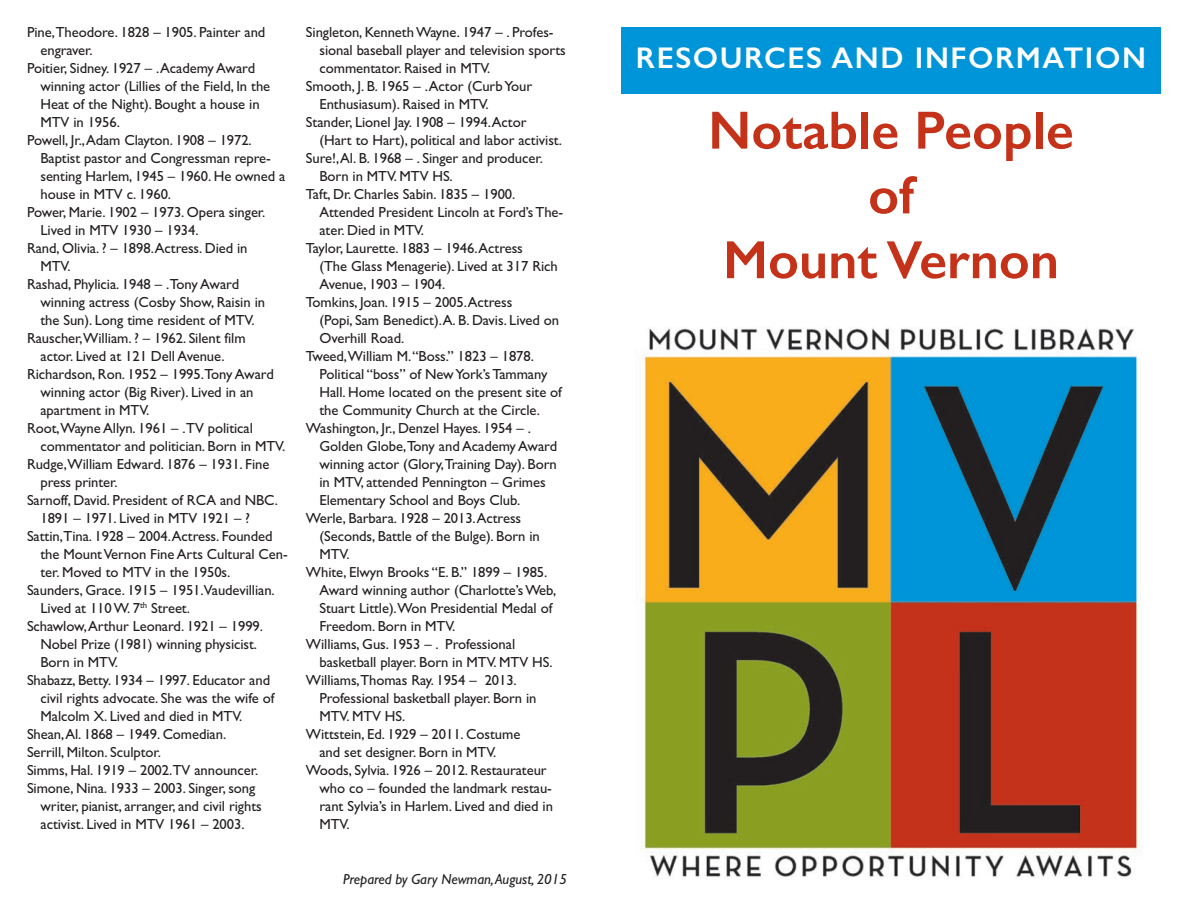
<style>
.page{position:relative;width:1188px;height:918px;background:#fff}
.page>*{position:absolute;margin:0;border:0;box-sizing:border-box;transform-origin:0 0}
.t1{font:600 54px/64.8px "Gill Sans";color:#c5321a;text-align:center}
.t2{font:600 30px "Gill Sans";letter-spacing:.05em;color:#fff}
.t3{font:14.7px "Gill Sans";letter-spacing:-.005em;color:#231f20}
.t4{font:italic 14.7px "Gill Sans";letter-spacing:-.005em;color:#231f20}
</style>
<div class="page">
<img style="left:638px;top:327px;width:504px;height:552px">
<div style="left:621px;top:27px;width:540px;height:67px;background:#0095d9"></div>
<p class="t3" style="left:27px;top:23px;width:240px">Pine,Theodore. 1828 – 1905. Painter and</p>
<p class="t3" style="left:40px;top:41px;width:54px">engraver.</p>
<p class="t3" style="left:27px;top:59px;width:230px">Poitier, Sidney. 1927 – . Academy Award</p>
<p class="t3" style="left:40px;top:77px;width:231px">winning actor (Lillies of the Field, In the</p>
<p class="t3" style="left:40px;top:95px;width:221px">Heat of the Night). Bought a house in</p>
<p class="t3" style="left:40px;top:113px;width:81px">MTV in 1956.</p>
<p class="t3" style="left:27px;top:131px;width:226px">Powell, Jr., Adam Clayton. 1908 – 1972.</p>
<p class="t3" style="left:40px;top:149px;width:232px">Baptist pastor and Congressman repre-</p>
<p class="t3" style="left:40px;top:167px;width:246px">senting Harlem, 1945 – 1960. He owned a</p>
<p class="t3" style="left:40px;top:185px;width:132px">house in MTV c. 1960.</p>
<p class="t3" style="left:27px;top:203px;width:240px">Power, Marie. 1902 – 1973. Opera singer.</p>
<p class="t3" style="left:40px;top:221px;width:160px">Lived in MTV 1930 – 1934.</p>
<p class="t3" style="left:27px;top:239px;width:222px">Rand, Olivia. ? – 1898. Actress. Died in</p>
<p class="t3" style="left:40px;top:257px;width:32px">MTV.</p>
<p class="t3" style="left:27px;top:275px;width:214px">Rashad, Phylicia. 1948 – .Tony Award</p>
<p class="t3" style="left:40px;top:293px;width:226px">winning actress (Cosby Show, Raisin in</p>
<p class="t3" style="left:40px;top:311px;width:216px">the Sun). Long time resident of MTV.</p>
<p class="t3" style="left:27px;top:329px;width:220px">Rauscher,William. ? – 1962. Silent film</p>
<p class="t3" style="left:40px;top:347px;width:186px">actor. Lived at 121 Dell Avenue.</p>
<p class="t3" style="left:27px;top:365px;width:248px">Richardson, Ron. 1952 – 1995.Tony Award</p>
<p class="t3" style="left:40px;top:384px;width:215px">winning actor (Big River). Lived in an</p>
<p class="t3" style="left:40px;top:402px;width:110px">apartment in MTV.</p>
<p class="t3" style="left:27px;top:420px;width:227px">Root,Wayne Allyn. 1961 – .TV political</p>
<p class="t3" style="left:40px;top:438px;width:246px">commentator and politician. Born in MTV.</p>
<p class="t3" style="left:27px;top:456px;width:244px">Rudge,William Edward. 1876 – 1931. Fine</p>
<p class="t3" style="left:40px;top:474px;width:79px">press printer.</p>
<p class="t3" style="left:27px;top:492px;width:253px">Sarnoff, David. President of RCA and NBC.</p>
<p class="t3" style="left:40px;top:510px;width:211px">1891 – 1971. Lived in MTV 1921 – ?</p>
<p class="t3" style="left:27px;top:528px;width:247px">Sattin,Tina. 1928 – 2004. Actress. Founded</p>
<p class="t3" style="left:40px;top:546px;width:249px">the Mount Vernon Fine Arts Cultural Cen-</p>
<p class="t3" style="left:40px;top:564px;width:191px">ter. Moved to MTV in the 1950s.</p>
<p class="t3" style="left:27px;top:582px;width:249px">Saunders, Grace. 1915 – 1951.Vaudevillian.</p>
<p class="t3" style="left:40px;top:600px;width:151px">Lived at 110 W. 7<sup>th</sup> Street.</p>
<p class="t3" style="left:27px;top:617px;width:238px">Schawlow, Arthur Leonard. 1921 – 1999.</p>
<p class="t3" style="left:41px;top:635px;width:218px">Nobel Prize (1981) winning physicist.</p>
<p class="t3" style="left:41px;top:653px;width:79px">Born in MTV.</p>
<p class="t3" style="left:27px;top:671px;width:245px">Shabazz, Betty. 1934 – 1997. Educator and</p>
<p class="t3" style="left:41px;top:689px;width:235px">civil rights advocate. She was the wife of</p>
<p class="t3" style="left:41px;top:707px;width:203px">Malcolm X. Lived and died in MTV.</p>
<p class="t3" style="left:27px;top:725px;width:201px">Shean, Al. 1868 – 1949. Comedian.</p>
<p class="t3" style="left:27px;top:743px;width:136px">Serrill, Milton. Sculptor.</p>
<p class="t3" style="left:27px;top:761px;width:233px">Simms, Hal. 1919 – 2002.TV announcer.</p>
<p class="t3" style="left:27px;top:779px;width:230px">Simone, Nina. 1933 – 2003. Singer, song</p>
<p class="t3" style="left:41px;top:797px;width:223px">writer, pianist, arranger, and civil rights</p>
<p class="t3" style="left:41px;top:815px;width:206px">activist. Lived in MTV 1961 – 2003.</p>
<p class="t3" style="left:306px;top:23px;width:249px">Singleton, Kenneth Wayne. 1947 – . Profes-</p>
<p class="t3" style="left:319px;top:41px;width:248px">sional baseball player and television sports</p>
<p class="t3" style="left:319px;top:59px;width:173px">commentator. Raised in MTV.</p>
<p class="t3" style="left:306px;top:77px;width:228px">Smooth, J. B. 1965 – . Actor (Curb Your</p>
<p class="t3" style="left:319px;top:95px;width:171px">Enthusiasum). Raised in MTV.</p>
<p class="t3" style="left:306px;top:113px;width:222px">Stander, Lionel Jay. 1908 – 1994. Actor</p>
<p class="t3" style="left:319px;top:131px;width:244px">(Hart to Hart), political and labor activist.</p>
<p class="t3" style="left:306px;top:149px;width:238px">Sure!, Al. B. 1968 – . Singer and producer.</p>
<p class="t3" style="left:319px;top:167px;width:135px">Born in MTV. MTV HS.</p>
<p class="t3" style="left:306px;top:186px;width:211px">Taft, Dr. Charles Sabin. 1835 – 1900.</p>
<p class="t3" style="left:319px;top:204px;width:245px">Attended President Lincoln at Ford’s The-</p>
<p class="t3" style="left:319px;top:222px;width:106px">ater. Died in MTV.</p>
<p class="t3" style="left:306px;top:240px;width:218px">Taylor, Laurette. 1883 – 1946. Actress</p>
<p class="t3" style="left:319px;top:258px;width:240px">(The Glass Menagerie). Lived at 317 Rich</p>
<p class="t3" style="left:319px;top:276px;width:127px">Avenue, 1903 – 1904.</p>
<p class="t3" style="left:306px;top:294px;width:208px">Tomkins, Joan. 1915 – 2005. Actress</p>
<p class="t3" style="left:319px;top:312px;width:241px">(Popi, Sam Benedict). A. B. Davis. Lived on</p>
<p class="t3" style="left:319px;top:330px;width:86px">Overhill Road.</p>
<p class="t3" style="left:306px;top:348px;width:230px">Tweed,William M. “Boss.” 1823 – 1878.</p>
<p class="t3" style="left:319px;top:366px;width:229px">Political “boss” of New York’s Tammany</p>
<p class="t3" style="left:319px;top:384px;width:244px">Hall. Home located on the present site of</p>
<p class="t3" style="left:319px;top:402px;width:222px">the Community Church at the Circle.</p>
<p class="t3" style="left:306px;top:420px;width:226px">Washington, Jr., Denzel Hayes. 1954 – .</p>
<p class="t3" style="left:319px;top:438px;width:239px">Golden Globe,Tony and Academy Award</p>
<p class="t3" style="left:319px;top:456px;width:239px">winning actor (Glory,Training Day). Born</p>
<p class="t3" style="left:319px;top:474px;width:228px">in MTV, attended Pennington – Grimes</p>
<p class="t3" style="left:319px;top:492px;width:202px">Elementary School and Boys Club.</p>
<p class="t3" style="left:306px;top:510px;width:217px">Werle, Barbara. 1928 – 2013. Actress</p>
<p class="t3" style="left:319px;top:528px;width:222px">(Seconds, Battle of the Bulge). Born in</p>
<p class="t3" style="left:319px;top:546px;width:32px">MTV.</p>
<p class="t3" style="left:306px;top:564px;width:243px">White, Elwyn Brooks “E. B.” 1899 – 1985.</p>
<p class="t3" style="left:319px;top:582px;width:239px">Award winning author (Charlotte’s Web,</p>
<p class="t3" style="left:319px;top:600px;width:234px">Stuart Little).Won Presidential Medal of</p>
<p class="t3" style="left:319px;top:618px;width:137px">Freedom. Born in MTV.</p>
<p class="t3" style="left:306px;top:636px;width:211px">Williams, Gus. 1953 – . Professional</p>
<p class="t3" style="left:319px;top:654px;width:235px">basketball player. Born in MTV. MTV HS.</p>
<p class="t3" style="left:306px;top:672px;width:212px">Williams,Thomas Ray. 1954 – 2013.</p>
<p class="t3" style="left:319px;top:690px;width:219px">Professional basketball player. Born in</p>
<p class="t3" style="left:319px;top:708px;width:87px">MTV. MTV HS.</p>
<p class="t3" style="left:306px;top:726px;width:216px">Wittstein, Ed. 1929 – 2011. Costume</p>
<p class="t3" style="left:319px;top:744px;width:178px">and set designer. Born in MTV.</p>
<p class="t3" style="left:306px;top:762px;width:242px">Woods, Sylvia. 1926 – 2012. Restaurateur</p>
<p class="t3" style="left:319px;top:780px;width:234px">who co – founded the landmark restau-</p>
<p class="t3" style="left:319px;top:798px;width:235px">rant Sylvia’s in Harlem. Lived and died in</p>
<p class="t3" style="left:319px;top:816px;width:32px">MTV.</p>
<p class="t4" style="left:343px;top:873px;width:225px">Prepared by Gary Newman, August, 2015</p>
<h2 class="t2" style="left:636px;top:40px;width:512px">RESOURCES AND INFORMATION</h2>
<h1 class="t1" style="left:708px;top:98px;width:367px">Notable People of<br>Mount Vernon</h1>
</div>
